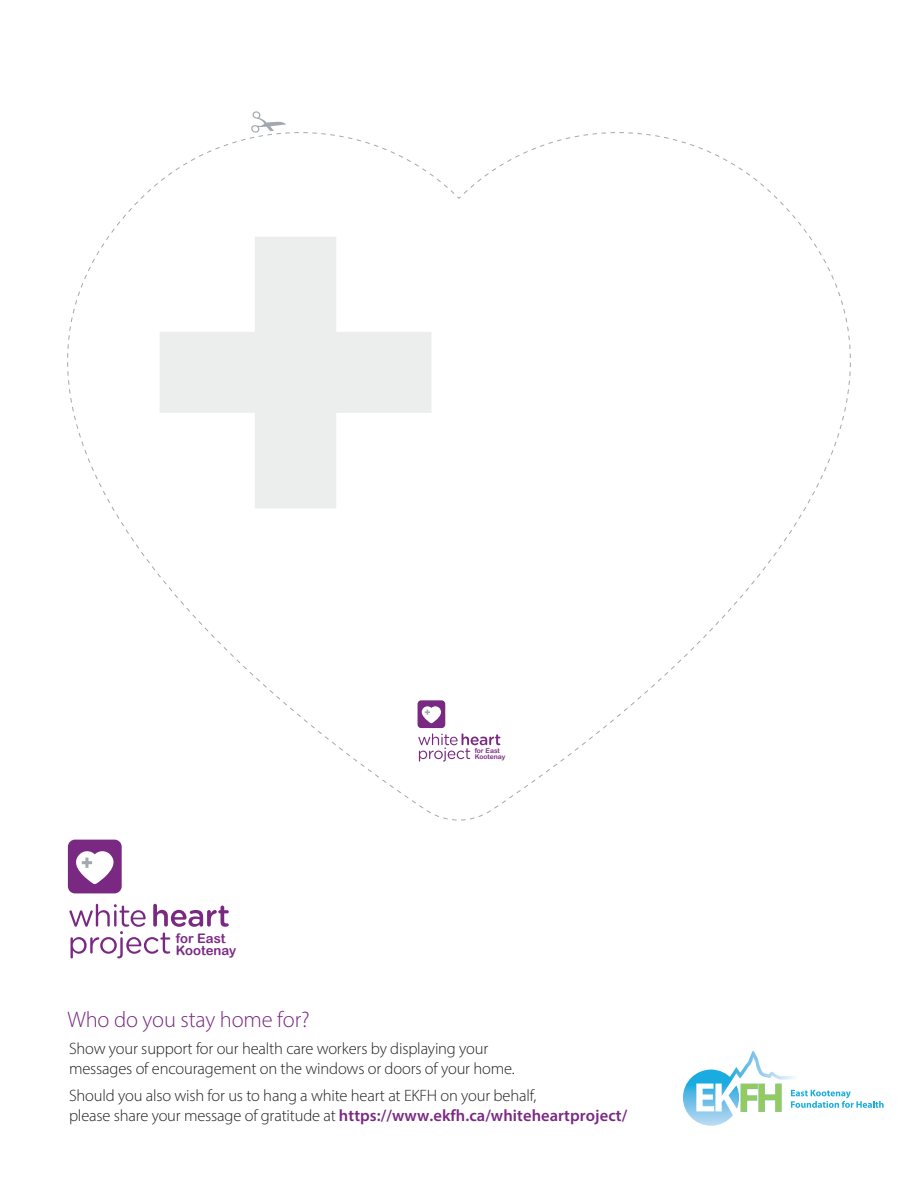
<style>
.page{position:relative;width:918px;height:1188px;background:#fff}
.page>*{position:absolute;margin:0;border:0;box-sizing:border-box;transform-origin:0 0}
.t1{font:300 22.5px "Myriad Pro";letter-spacing:-.01em;color:#7a2983}
.t2{font:300 16.5px/19.8px "Myriad Pro";letter-spacing:-.01em;color:#231f20}
.t3{font:13.2px/12px "Arial Rounded MT Bold";color:#7a2983}
.t4{font:6.75px/6.1px "Arial Rounded MT Bold";color:#7a2983}
.s1{font-weight:600;color:#7a2983}
</style>
<div class="page">
<svg style="left:160px;top:237px;width:271px;height:271px;fill:#eceeee"></svg>
<svg style="left:69px;top:904px;width:160px;height:54px"></svg>
<div style="left:68px;top:840px;width:54px;height:53px;background:#7a2983;border-radius:7px"></div>
<svg style="left:76px;top:851px;width:38px;height:33px"></svg>
<svg style="left:418px;top:733px;width:82px;height:29px"></svg>
<div style="left:418px;top:700px;width:27px;height:28px;background:#7a2983;border-radius:4px"></div>
<svg style="left:421px;top:706px;width:20px;height:17px"></svg>
<svg style="left:251px;top:111px;width:35px;height:22px"></svg>
<svg style="left:683px;top:1051px;width:201px;height:75px"></svg>
<p class="t3" style="left:176px;top:932px;width:62px">for East<br>Kootenay</p>
<h1 class="t1" style="left:68px;top:1005px;width:244px">Who do you stay home for?</h1>
<p class="t4" style="left:475px;top:747px;width:32px">for East<br>Kootenay</p>
<p class="t2" style="left:69px;top:1038px;width:447px">Show your support for our health care workers by displaying your messages of encouragement on the windows or doors of your home.</p>
<p class="t2" style="left:69px;top:1085px;width:560px">Should you also wish for us to hang a white heart at EKFH on your behalf,<br>please share your message of gratitude at <span class="s1">https://www.ekfh.ca/whiteheartproject/</span></p>
</div>
